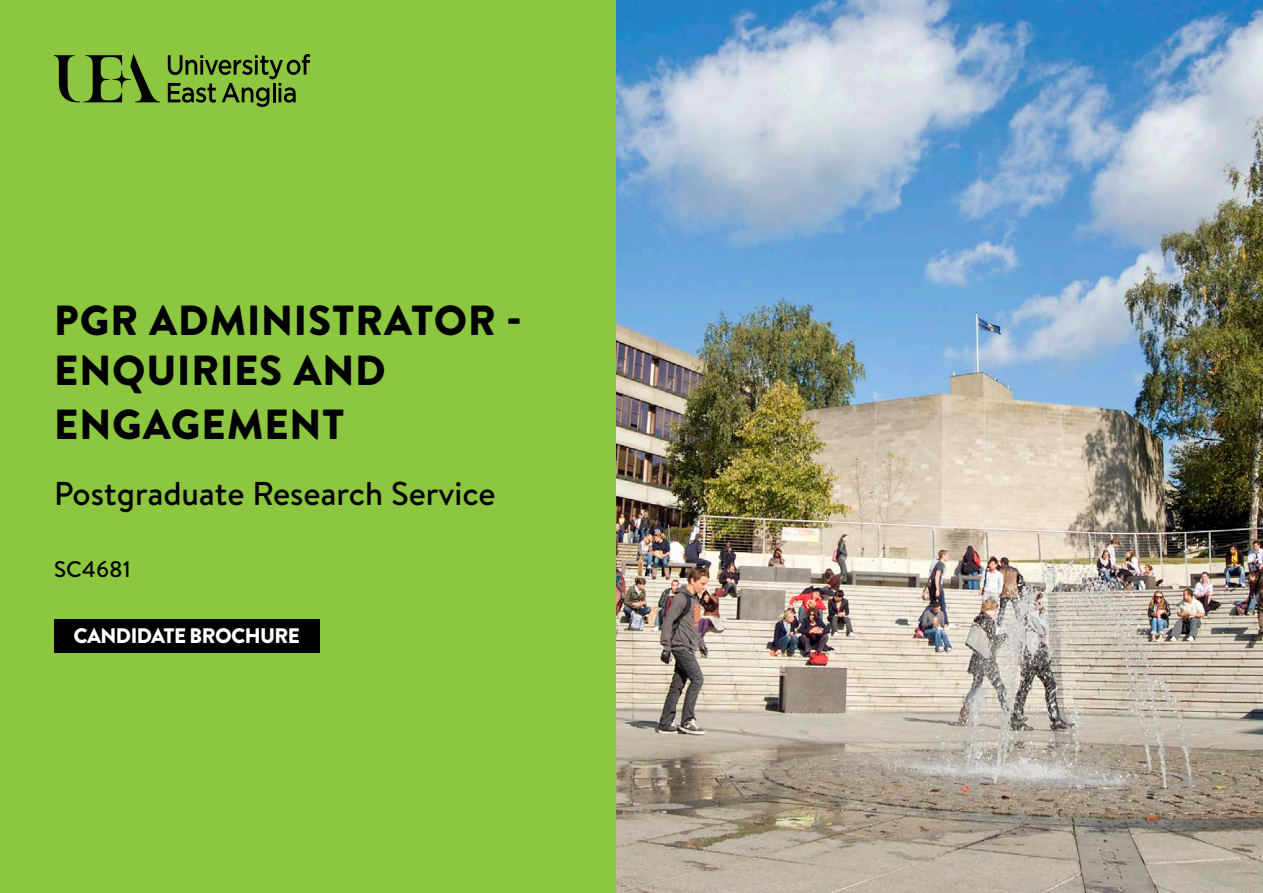
<style>
.page{position:relative;width:1263px;height:893px;background:#fff}
.page>*{position:absolute;margin:0;border:0;box-sizing:border-box;transform-origin:0 0}
.t1{font:900 42px/54px "Brandon Text";letter-spacing:.02em;color:#000}
.t2{font:500 33px "Brandon Text";color:#000}
.t3{font:500 22.5px "Brandon Text";color:#000}
.t4{font:900 21px "Brandon Text";letter-spacing:-.03em;color:#fff}
</style>
<div class="page">
<div style="left:0;top:0;width:616px;height:893px;background:#8dc63f"></div>
<img style="left:616px;top:0;width:647px;height:893px">
<svg style="left:168px;top:54px;width:142px;height:53px"></svg>
<svg style="left:113px;top:70px;width:18px;height:18px"></svg>
<svg style="left:54px;top:55px;width:68px;height:47px"></svg>
<svg style="left:130px;top:54px;width:30px;height:48px"></svg>
<div style="left:54px;top:619px;width:266px;height:33px;background:#000"></div>
<p class="t1" style="left:54px;top:293px;width:469px">PGR ADMINISTRATOR -</p>
<p class="t1" style="left:54px;top:343px;width:333px">ENQUIRIES AND<br>ENGAGEMENT</p>
<p class="t2" style="left:54px;top:471px;width:443px">Postgraduate Research Service</p>
<p class="t3" style="left:54px;top:554px;width:78px">SC4681</p>
<p class="t4" style="left:74px;top:621px;width:228px">CANDIDATE BROCHURE</p>
</div>
